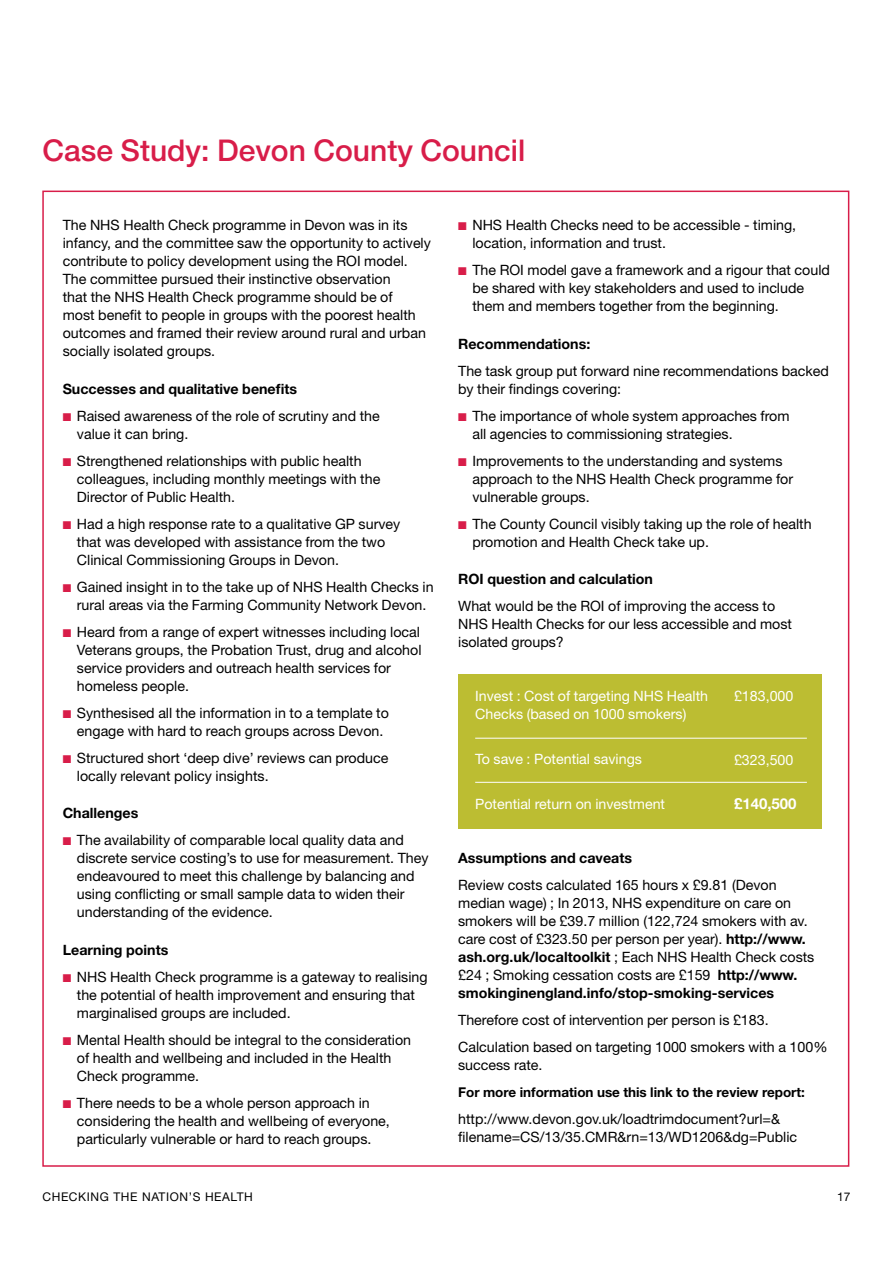
<style>
.page{position:relative;width:893px;height:1263px;background:#fff}
.page>*{position:absolute;margin:0;border:0;box-sizing:border-box;transform-origin:0 0}
.t1{font:500 30px "Helvetica Neue LT Std";color:#d81d49}
.t2{font:700 15px "Helvetica Neue LT Std";color:#fff}
.t3{font:14.25px/18px "Helvetica Neue LT Std";color:#000}
.t4{font:14.25px/18px "Helvetica Neue LT Std";color:#fff}
.t5{font:700 14.25px "Helvetica Neue LT Std";color:#000}
.t6{font:700 13.5px "Helvetica Neue LT Std";color:#000}
.t7{font:12px "Helvetica Neue LT Std";letter-spacing:.05em;color:#000}
.s1{color:#d81d49}
.s2{font-weight:700}
</style>
<div class="page">
<div style="left:458px;top:674px;width:364px;height:155px;background:#bcbd32"></div>
<hr style="left:475px;top:738px;width:332px;height:1px;background:#fff">
<hr style="left:475px;top:782px;width:332px;height:1px;background:#fff">
<h1 class="t1" style="left:43px;top:132px;width:484px">Case Study: Devon County Council</h1>
<p class="t3" style="left:63px;top:216px;width:370px">The NHS Health Check programme in Devon was in its infancy, and the committee saw the opportunity to actively contribute to policy development using the ROI model.<br>The committee pursued their instinctive observation<br>that the NHS Health Check programme should be of<br>most benefit to people in groups with the poorest health outcomes and framed their review around rural and urban socially isolated groups.</p>
<p class="t5" style="left:63px;top:380px;width:236px">Successes and qualitative benefits</p>
<p class="t3" style="left:77px;top:406px;width:304px;text-indent:-14px"><span class="s1">■</span> Raised awareness of the role of scrutiny and the value it can bring.</p>
<p class="t3" style="left:77px;top:451px;width:305px;text-indent:-14px"><span class="s1">■</span> Strengthened relationships with public health colleagues, including monthly meetings with the<br>Director of Public Health.</p>
<p class="t3" style="left:77px;top:514px;width:325px;text-indent:-14px"><span class="s1">■</span> Had a high response rate to a qualitative GP survey that was developed with assistance from the two<br>Clinical Commissioning Groups in Devon.</p>
<p class="t3" style="left:63px;top:577px;width:372px;text-align:center"><span class="s1">■</span> Gained insight in to the take up of NHS Health Checks in rural areas via the Farming Community Network Devon.</p>
<p class="t3" style="left:77px;top:622px;width:346px;text-indent:-14px"><span class="s1">■</span> Heard from a range of expert witnesses including local Veterans groups, the Probation Trust, drug and alcohol service providers and outreach health services for homeless people.</p>
<p class="t3" style="left:77px;top:703px;width:313px;text-indent:-14px"><span class="s1">■</span> Synthesised all the information in to a template to engage with hard to reach groups across Devon.</p>
<p class="t3" style="left:77px;top:748px;width:313px;text-indent:-14px"><span class="s1">■</span> Structured short ‘deep dive’ reviews can produce locally relevant policy insights.</p>
<p class="t5" style="left:63px;top:804px;width:77px">Challenges</p>
<p class="t3" style="left:77px;top:831px;width:353px;text-indent:-14px"><span class="s1">■</span> The availability of comparable local quality data and discrete service costing’s to use for measurement. They endeavoured to meet this challenge by balancing and using conflicting or small sample data to widen their understanding of the evidence.</p>
<p class="t5" style="left:63px;top:941px;width:107px">Learning points</p>
<p class="t3" style="left:77px;top:967px;width:352px;text-indent:-14px"><span class="s1">■</span> NHS Health Check programme is a gateway to realising the potential of health improvement and ensuring that marginalised groups are included.</p>
<p class="t3" style="left:77px;top:1030px;width:336px;text-indent:-14px"><span class="s1">■</span> Mental Health should be integral to the consideration of health and wellbeing and included in the Health<br>Check programme.</p>
<p class="t3" style="left:77px;top:1093px;width:314px;text-indent:-14px"><span class="s1">■</span> There needs to be a whole person approach in considering the health and wellbeing of everyone, particularly vulnerable or hard to reach groups.</p>
<p class="t3" style="left:472px;top:216px;width:325px;text-indent:-14px"><span class="s1">■</span> NHS Health Checks need to be accessible - timing, location, information and trust.</p>
<p class="t3" style="left:472px;top:261px;width:359px;text-indent:-14px"><span class="s1">■</span> The ROI model gave a framework and a rigour that could be shared with key stakeholders and used to include them and members together from the beginning.</p>
<p class="t5" style="left:458px;top:335px;width:134px">Recommendations:</p>
<p class="t3" style="left:458px;top:361px;width:372px">The task group put forward nine recommendations backed by their findings covering:</p>
<p class="t3" style="left:472px;top:406px;width:319px;text-indent:-14px"><span class="s1">■</span> The importance of whole system approaches from all agencies to commissioning strategies.</p>
<p class="t3" style="left:472px;top:451px;width:322px;text-indent:-14px"><span class="s1">■</span> Improvements to the understanding and systems approach to the NHS Health Check programme for vulnerable groups.</p>
<p class="t3" style="left:472px;top:514px;width:341px;text-indent:-14px"><span class="s1">■</span> The County Council visibly taking up the role of health promotion and Health Check take up.</p>
<p class="t5" style="left:458px;top:570px;width:196px">ROI question and calculation</p>
<p class="t3" style="left:458px;top:597px;width:335px">What would be the ROI of improving the access to<br>NHS Health Checks for our less accessible and most isolated groups?</p>
<p class="t4" style="left:475px;top:687px;width:234px">Invest : Cost of targeting NHS Health<br>Checks (based on 1000 smokers)</p>
<p class="t4" style="left:475px;top:749px;width:168px">To save : Potential savings</p>
<p class="t4" style="left:475px;top:795px;width:191px">Potential return on investment</p>
<p class="t4" style="left:734px;top:687px;width:61px">£183,000</p>
<p class="t4" style="left:734px;top:751px;width:61px">£323,500</p>
<p class="t2" style="left:734px;top:794px;width:64px">£140,500</p>
<p class="t5" style="left:458px;top:849px;width:175px">Assumptions and caveats</p>
<p class="t3" style="left:458px;top:876px;width:358px">Review costs calculated 165 hours x £9.81 (Devon median wage) ; In 2013, NHS expenditure on care on smokers will be £39.7 million (122,724 smokers with av. care cost of £323.50 per person per year). <span class="s2">http://www. ash.org.uk/localtoolkit</span> ; Each NHS Health Check costs £24 ; Smoking cessation costs are £159 <span class="s2">http://www. smokinginengland.info/stop-smoking-services</span></p>
<p class="t3" style="left:458px;top:1006px;width:371px;line-height:27px">Therefore cost of intervention per person is £183.<br>Calculation based on targeting 1000 smokers with a 100%</p>
<p class="t3" style="left:458px;top:1056px;width:86px">success rate.</p>
<p class="t6" style="left:458px;top:1084px;width:348px">For more information use this link to the review report:</p>
<p class="t3" style="left:458px;top:1110px;width:340px">http://www.devon.gov.uk/loadtrimdocument?url=&amp; filename=CS/13/35.CMR&amp;rn=13/WD1206&amp;dg=Public</p>
<p class="t7" style="left:43px;top:1189px;width:212px">CHECKING THE NATION’S HEALTH</p>
<p class="t7" style="left:837px;top:1189px;width:15px">17</p>
</div>
